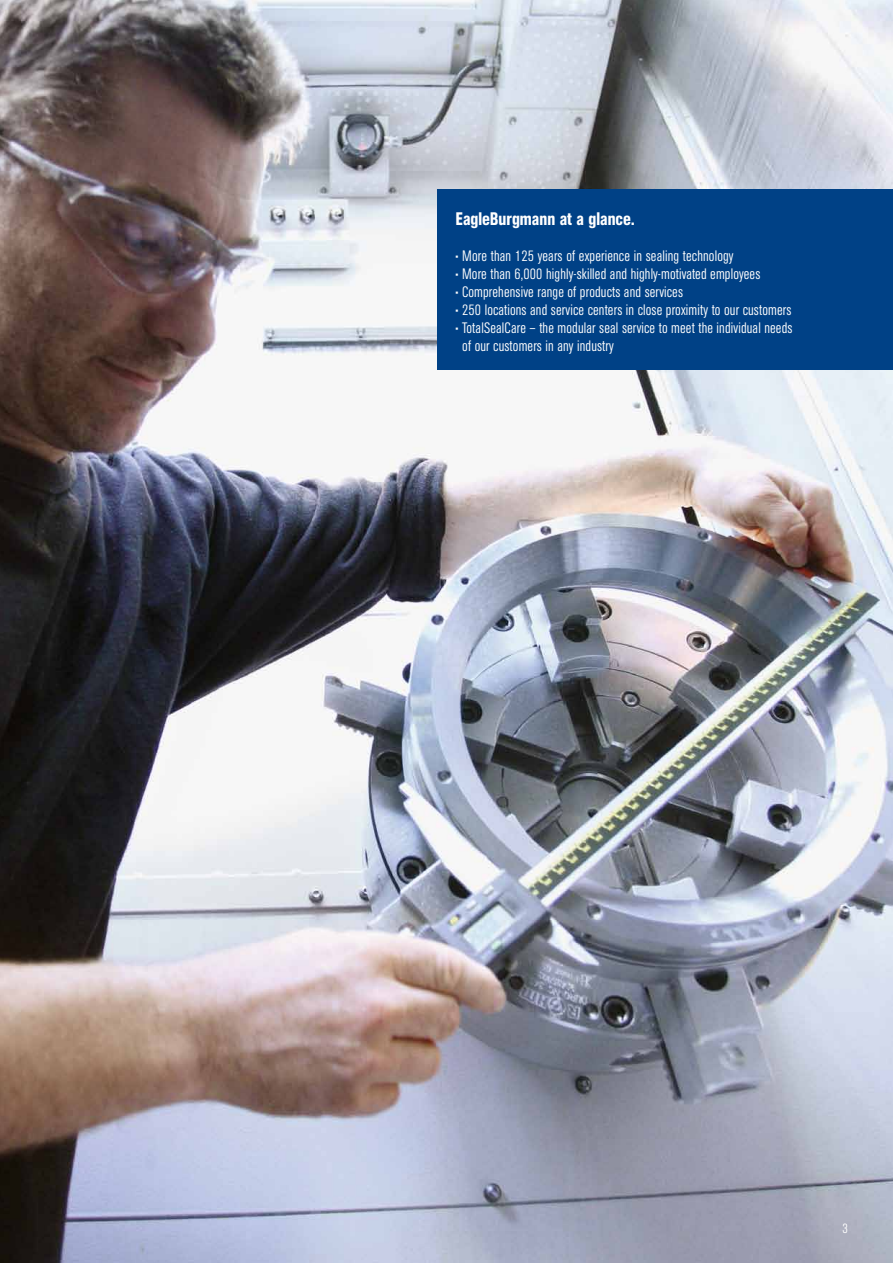
<style>
.page{position:relative;width:893px;height:1263px;background:#fff}
.page>*{position:absolute;margin:0;border:0;box-sizing:border-box;transform-origin:0 0}
.t1{font:500 condensed 18px "AG Book Pro";color:#fff}
.t2{font:300 condensed 15px/18px "AG Book Pro";letter-spacing:.01em;color:#fff}
.t3{font:300 condensed 13.5px "AG Book Pro";color:#fff}
</style>
<div class="page">
<img style="left:0;top:0;width:893px;height:1263px">
<div style="left:437px;top:189px;width:456px;height:180px;background:#004186"></div>
<p class="t1" style="left:455px;top:207px;width:181px">EagleBurgmann at a glance.</p>
<p class="t2" style="left:455px;top:247px;width:280px">• More than 125 years of experience in sealing technology</p>
<p class="t2" style="left:455px;top:265px;width:306px">• More than 6,000 highly-skilled and highly-motivated employees</p>
<p class="t2" style="left:455px;top:283px;width:229px">• Comprehensive range of products and services</p>
<p class="t2" style="left:455px;top:301px;width:337px">• 250 locations and service centers in close proximity to our customers</p>
<p class="t2" style="left:462px;top:319px;width:332px;text-indent:-7px">• TotalSealCare – the modular seal service to meet the individual needs of our customers in any industry</p>
<p class="t3" style="left:842px;top:1220px;width:7px">3</p>
</div>
